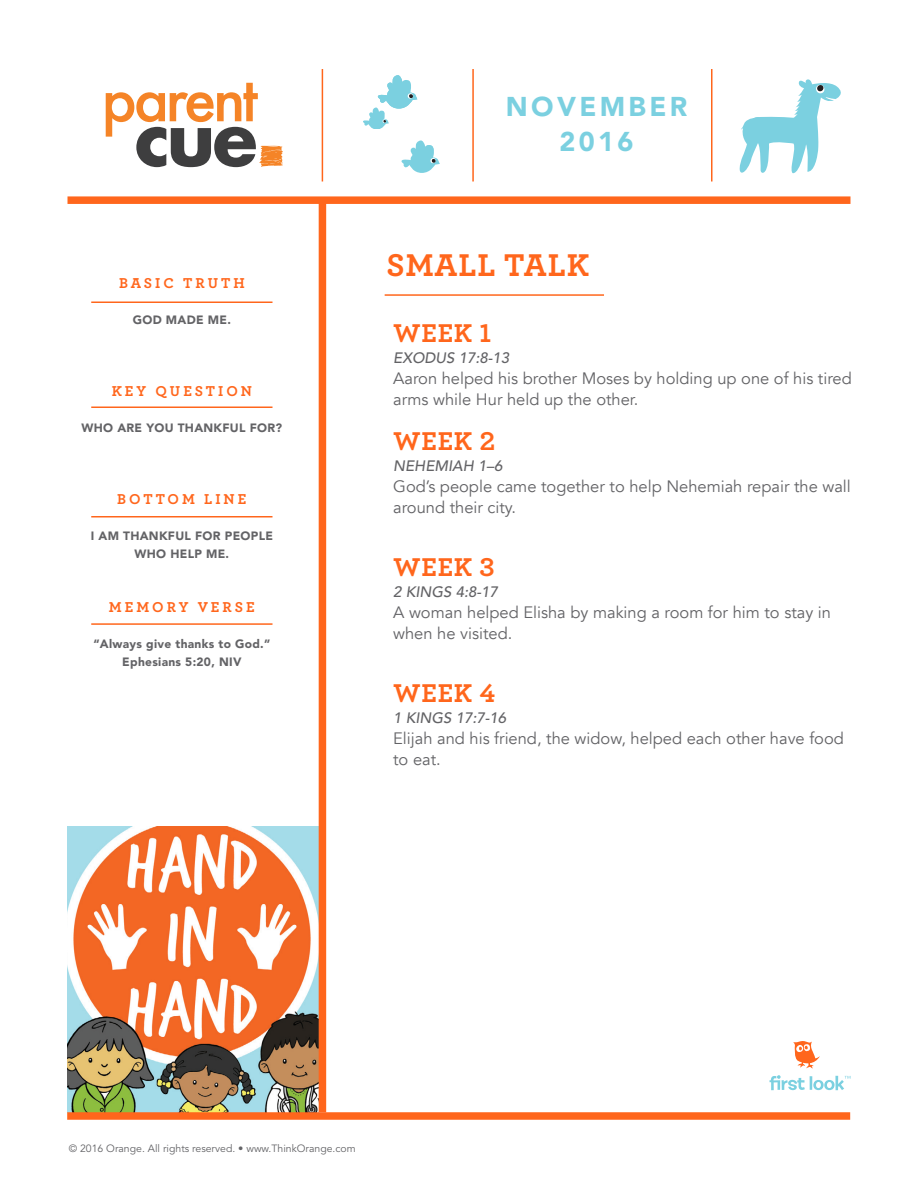
<style>
.page{position:relative;width:918px;height:1188px;background:#fff}
.page>*{position:absolute;margin:0;border:0;box-sizing:border-box;transform-origin:0 0}
.t1{font:700 33px "Archer Pro";letter-spacing:.03em;color:#ff661c}
.t2{font:700 27px "Archer Pro";letter-spacing:.025em;color:#ff661c}
.t3{font:900 27px/34.5px "Avenir LT Std";letter-spacing:.125em;color:#7bd0e0;text-align:center}
.t4{font:16.5px/21px "Avenir";color:#636366}
.t5{font:italic 500 15px "Avenir LT Std";color:#636366}
.t6{font:700 15px "Archer Pro";letter-spacing:.2em;color:#ff661c}
.t7{font:900 12px/18px "Avenir LT Std";letter-spacing:.025em;color:#636366;text-align:center}
.t8{font:10.5px "Avenir LT Std";color:#636366}
</style>
<div class="page">
<img style="left:68px;top:826px;width:251px;height:286px">
<svg style="left:793px;top:1041px;width:27px;height:28px"></svg>
<svg style="left:770px;top:1075px;width:80px;height:15px"></svg>
<div style="left:68px;top:196px;width:782px;height:8px;background:#ff661c"></div>
<div style="left:319px;top:201px;width:7px;height:911px;background:#ff661c"></div>
<hr style="left:91px;top:302px;width:182px;height:1px;background:#ff661c">
<hr style="left:91px;top:406px;width:182px;height:2px;background:#ff661c">
<hr style="left:91px;top:516px;width:182px;height:2px;background:#ff661c">
<hr style="left:91px;top:623px;width:182px;height:2px;background:#ff661c">
<hr style="left:385px;top:294px;width:219px;height:2px;background:#ff661c">
<svg style="left:106px;top:83px;width:177px;height:84px"></svg>
<hr style="left:322px;top:69px;width:1px;height:113px;background:#ff661c">
<hr style="left:472px;top:69px;width:2px;height:113px;background:#ff661c">
<svg style="left:401px;top:140px;width:39px;height:33px"></svg>
<svg style="left:363px;top:75px;width:54px;height:54px"></svg>
<hr style="left:711px;top:69px;width:1px;height:113px;background:#ff661c">
<svg style="left:740px;top:79px;width:101px;height:94px"></svg>
<div style="left:67px;top:1112px;width:783px;height:8px;background:#ff661c"></div>
<p class="t6" style="left:119px;top:271px;width:127px">BASIC TRUTH</p>
<p class="t7" style="left:133px;top:311px;width:100px">GOD MADE ME.</p>
<p class="t6" style="left:112px;top:379px;width:142px">KEY QUESTION</p>
<p class="t7" style="left:82px;top:419px;width:202px">WHO ARE YOU THANKFUL FOR?</p>
<p class="t6" style="left:117px;top:487px;width:131px">BOTTOM LINE</p>
<p class="t7" style="left:91px;top:527px;width:184px">I AM THANKFUL FOR PEOPLE<br>WHO HELP ME.</p>
<p class="t6" style="left:109px;top:595px;width:148px">MEMORY VERSE</p>
<p class="t7" style="left:93px;top:635px;width:179px">“Always give thanks to God.”<br>Ephesians 5:20, NIV</p>
<h2 class="t3" style="left:506px;top:90px;width:183px">NOVEMBER<br>2016</h2>
<h1 class="t1" style="left:386px;top:239px;width:204px">SMALL TALK</h1>
<h2 class="t2" style="left:393px;top:312px;width:100px">WEEK 1</h2>
<p class="t5" style="left:393px;top:349px;width:118px">EXODUS 17:8-13</p>
<p class="t4" style="left:393px;top:368px;width:460px">Aaron helped his brother Moses by holding up one of his tired arms while Hur held up the other.</p>
<h2 class="t2" style="left:393px;top:420px;width:104px">WEEK 2</h2>
<p class="t5" style="left:393px;top:457px;width:111px">NEHEMIAH 1–6</p>
<p class="t4" style="left:393px;top:476px;width:459px">God’s people came together to help Nehemiah repair the wall around their city.</p>
<h2 class="t2" style="left:393px;top:546px;width:103px">WEEK 3</h2>
<p class="t5" style="left:393px;top:583px;width:106px">2 KINGS 4:8-17</p>
<p class="t4" style="left:393px;top:602px;width:439px">A woman helped Elisha by making a room for him to stay in when he visited.</p>
<h2 class="t2" style="left:393px;top:672px;width:104px">WEEK 4</h2>
<p class="t5" style="left:393px;top:709px;width:115px">1 KINGS 17:7-16</p>
<p class="t4" style="left:393px;top:728px;width:452px">Elijah and his friend, the widow, helped each other have food to eat.</p>
<p class="t8" style="left:69px;top:1142px;width:289px">© 2016 Orange. All rights reserved. • www.ThinkOrange.com</p>
</div>
